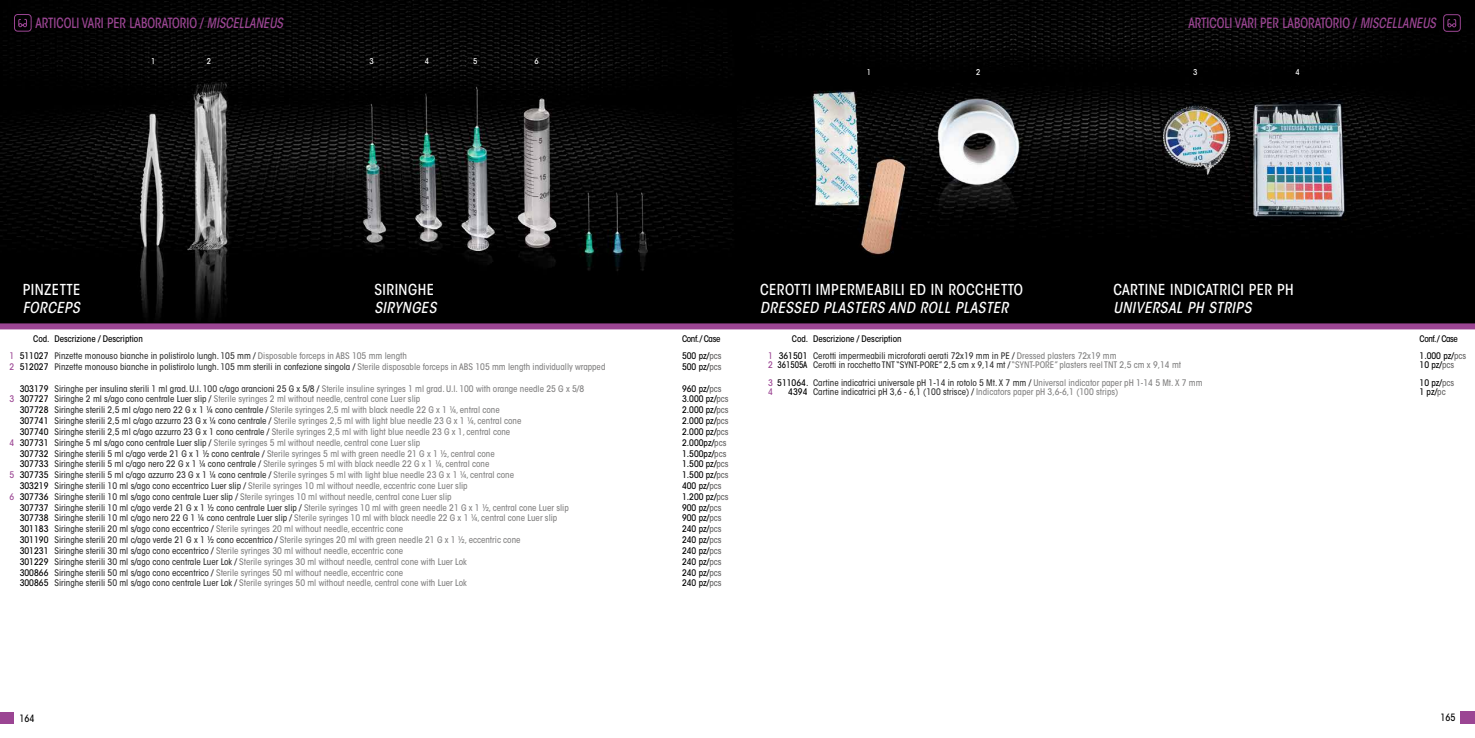
<style>
.page{position:relative;width:1475px;height:738px;background:#fff}
.page>*{position:absolute;margin:0;border:0;box-sizing:border-box;transform-origin:0 0}
.t1{font:500 condensed 15px "ITC Avant Garde Std";letter-spacing:.03em;color:#fff}
.t2{font:italic 500 condensed 15px "ITC Avant Garde Std";letter-spacing:.03em;color:#fff}
.t3{font:500 condensed 14px "ITC Avant Garde Std";color:#9b4593;scale:.9 1}
.t4{font:500 condensed 10px "ITC Avant Garde Std";color:#000;scale:.94 1}
.t5{font:500 condensed 9px/10.8px "ITC Avant Garde Std";color:#646363}
.t6{font:500 condensed 9px/10.8px "ITC Avant Garde Std";color:#000}
.t7{font:500 condensed 9px "ITC Avant Garde Std";letter-spacing:-.04em;color:#000}
.t8{font:500 condensed 9px/9px "ITC Avant Garde Std";color:#9b4593}
.t9{font:500 condensed 8px "ITC Avant Garde Std";color:#fff}
.s1{font-style:italic}
.s2{color:#646363}
.s3{color:#000}
</style>
<div class="page">
<div style="left:0;top:711px;width:14px;height:12px;background:#9b4593"></div>
<div style="left:1460px;top:711px;width:14px;height:12px;background:#9b4593"></div>
<img style="left:0;top:0;width:737px;height:323px">
<svg style="left:737px;top:0;width:737px;height:323px;background:#171717"></svg>
<div style="left:14px;top:14px;width:18px;height:18px;border:1px solid #9b4593;border-radius:3px"></div>
<svg style="left:18px;top:19px;width:10px;height:9px"></svg>
<div style="left:1442px;top:14px;width:18px;height:18px;border:1px solid #9b4593;border-radius:3px"></div>
<svg style="left:1446px;top:19px;width:10px;height:9px"></svg>
<div style="left:0;top:323px;width:1474px;height:6px;background:#9b4593"></div>
<h2 class="t3" style="left:35px;top:14px;width:276px">ARTICOLI VARI PER LABORATORIO / <span class="s1">MISCELLANEUS</span></h2>
<h2 class="t3" style="left:1188px;top:14px;width:276px">ARTICOLI VARI PER LABORATORIO / <span class="s1">MISCELLANEUS</span></h2>
<p class="t9" style="left:151px;top:56px;width:6px">1</p>
<p class="t9" style="left:207px;top:56px;width:6px">2</p>
<p class="t9" style="left:369px;top:56px;width:6px">3</p>
<p class="t9" style="left:425px;top:56px;width:6px">4</p>
<p class="t9" style="left:473px;top:56px;width:6px">5</p>
<p class="t9" style="left:534px;top:56px;width:6px">6</p>
<p class="t9" style="left:866px;top:67px;width:6px">1</p>
<p class="t9" style="left:975px;top:67px;width:6px">2</p>
<p class="t9" style="left:1193px;top:67px;width:6px">3</p>
<p class="t9" style="left:1295px;top:67px;width:6px">4</p>
<h1 class="t1" style="left:374px;top:280px;width:61px">SIRINGHE</h1>
<h1 class="t2" style="left:374px;top:298px;width:63px">SIRYNGES</h1>
<p class="t6" style="left:54px;top:350px;width:552px">Pinzette monouso bianche in polistirolo lungh. 105 mm / <span class="s2">Disposable forceps in ABS 105 mm length<br></span>Pinzette monouso bianche in polistirolo lungh. 105 mm sterili in confezione singola / <span class="s2">Sterile disposable forceps in ABS 105 mm length individually wrapped</span></p>
<p class="t5" style="left:54px;top:382px;width:531px"><span class="s3">Siringhe per insulina sterili 1 ml grad. U.l. 100 c/ago arancioni 25 G x 5/8 /</span> Sterile insuline syringes 1 ml grad. U.l. 100 with orange needle 25 G x 5/8<br><span class="s3">Siringhe 2 ml s/ago cono centrale Luer slip /</span> Sterile syringes 2 ml without needle, central cone Luer slip<br><span class="s3">Siringhe sterili 2,5 ml c/ago nero 22 G x 1 1/4 cono centrale /</span> Sterile syringes 2,5 ml with black needle 22 G x 1 ¼, entral cone<br><span class="s3">Siringhe sterili 2,5 ml c/ago azzurro 23 G x 1/4 cono centrale /</span> Sterile syringes 2,5 ml with light blue needle 23 G x 1 ¼, central cone<br><span class="s3">Siringhe sterili 2,5 ml c/ago azzurro 23 G x 1 cono centrale /</span> Sterile syringes 2,5 ml with light blue needle 23 G x 1, central cone<br><span class="s3">Siringhe 5 ml s/ago cono centrale Luer slip /</span> Sterile syringes 5 ml without needle, central cone Luer slip<br><span class="s3">Siringhe sterili 5 ml c/ago verde 21 G x 1 1/2 cono centrale /</span> Sterile syringes 5 ml with green needle 21 G x 1 ½, central cone<br><span class="s3">Siringhe sterili 5 ml c/ago nero 22 G x 1 1/4 cono centrale /</span> Sterile syringes 5 ml with black needle 22 G x 1 ¼, central cone<br><span class="s3">Siringhe sterili 5 ml c/ago azzurro 23 G x 1 1/4 cono centrale /</span> Sterile syringes 5 ml with light blue needle 23 G x 1 ¼, central cone<br><span class="s3">Siringhe sterili 10 ml s/ago cono eccentrico Luer slip /</span> Sterile syringes 10 ml without needle, eccentric cone Luer slip<br><span class="s3">Siringhe sterili 10 ml s/ago cono centrale Luer slip /</span> Sterile syringes 10 ml without needle, central cone Luer slip<br><span class="s3">Siringhe sterili 10 ml c/ago verde 21 G x 1 1/2 cono centrale Luer slip /</span> Sterile syringes 10 ml with green needle 21 G x 1 ½, central cone Luer slip <span class="s3">Siringhe sterili 10 ml c/ago nero 22 G 1 1/4 cono centrale Luer slip /</span> Sterile syringes 10 ml with black needle 22 G x 1 ¼, central cone Luer slip <span class="s3">Siringhe sterili 20 ml s/ago cono eccentrico /</span> Sterile syringes 20 ml without needle, eccentric cone<br><span class="s3">Siringhe sterili 20 ml c/ago verde 21 G x 1 1/2 cono eccentrico /</span> Sterile syringes 20 ml with green needle 21 G x 1 ½, eccentric cone<br><span class="s3">Siringhe sterili 30 ml s/ago cono eccentrico /</span> Sterile syringes 30 ml without needle, eccentric cone<br><span class="s3">Siringhe sterili 30 ml s/ago cono centrale Luer Lok /</span> Sterile syringes 30 ml without needle, central cone with Luer Lok<br><span class="s3">Siringhe sterili 50 ml s/ago cono eccentrico /</span> Sterile syringes 50 ml without needle, eccentric cone<br><span class="s3">Siringhe sterili 50 ml s/ago cono centrale Luer Lok /</span> Sterile syringes 50 ml without needle, central cone with Luer Lok</p>
<h1 class="t1" style="left:760px;top:280px;width:264px">CEROTTI IMPERMEABILI ED IN ROCCHETTO</h1>
<h1 class="t2" style="left:760px;top:298px;width:250px">DRESSED PLASTERS AND ROLL PLASTER</h1>
<h1 class="t1" style="left:1113px;top:280px;width:182px">CARTINE INDICATRICI PER PH</h1>
<h1 class="t2" style="left:1113px;top:298px;width:139px">UNIVERSAL PH STRIPS</h1>
<p class="t6" style="left:813px;top:351px;width:369px;line-height:9px">Cerotti impermeabili microforati aerati 72x19 mm in PE / <span class="s2">Dressed plasters 72x19 mm<br></span>Cerotti in rocchetto TNT “SYNT-PORE” 2,5 cm x 9,14 mt / <span class="s2">“SYNT-PORE” plasters reel TNT 2,5 cm x 9,14 mt</span></p>
<p class="t6" style="left:813px;top:378px;width:391px;line-height:9px">Cartine indicatrici universale pH 1-14 in rotolo 5 Mt. X 7 mm / <span class="s2">Universal indicator paper pH 1-14 5 Mt. X 7 mm<br></span>Cartine indicatrici pH 3,6 - 6,1 (100 strisce) / <span class="s2">Indicators paper pH 3,6-6,1 (100 strips)</span></p>
<h1 class="t1" style="left:23px;top:280px;width:59px">PINZETTE</h1>
<h1 class="t2" style="left:23px;top:298px;width:59px">FORCEPS</h1>
<p class="t6" style="left:54px;top:333px;width:90px">Descrizione / Description</p>
<p class="t7" style="left:682px;top:333px;width:40px">Conf. / Case</p>
<p class="t6" style="left:813px;top:333px;width:90px">Descrizione / Description</p>
<p class="t7" style="left:1419px;top:333px;width:40px">Conf. / Case</p>
<p class="t6" style="left:33px;top:333px;width:18px">Cod.</p>
<p class="t6" style="left:791px;top:333px;width:18px">Cod.</p>
<p class="t6" style="left:20px;top:350px;width:30px">511027<br>512027</p>
<p class="t6" style="left:20px;top:382px;width:30px;text-align:justify">303179<br>307727<br>307728<br>307741<br>307740<br>307731<br>307732<br>307733<br>307735<br>303219<br>307736<br>307737<br>307738<br>301183<br>301190<br>301231<br>301229<br>300866<br>300865</p>
<p class="t6" style="left:682px;top:350px;width:41px">500 pz/<span class="s2">pcs<br></span>500 pz/<span class="s2">pcs</span></p>
<p class="t6" style="left:682px;top:382px;width:48px">960 pz/<span class="s2">pcs<br></span>3.000 pz/<span class="s2">pcs<br></span>2.000 pz/<span class="s2">pcs<br></span>2.000 pz/<span class="s2">pcs<br></span>2.000 pz/<span class="s2">pcs<br></span>2.000pz/<span class="s2">pcs<br></span>1.500pz/<span class="s2">pcs<br></span>1.500 pz/<span class="s2">pcs<br></span>1.500 pz/<span class="s2">pcs<br></span>400 pz/<span class="s2">pcs<br></span>1.200 pz/<span class="s2">pcs<br></span>900 pz/<span class="s2">pcs<br></span>900 pz/<span class="s2">pcs<br></span>240 pz/<span class="s2">pcs<br></span>240 pz/<span class="s2">pcs<br></span>240 pz/<span class="s2">pcs<br></span>240 pz/<span class="s2">pcs<br></span>240 pz/<span class="s2">pcs<br></span>240 pz/<span class="s2">pcs</span></p>
<p class="t6" style="left:777px;top:351px;width:32px;line-height:9px">361501<br>361505A</p>
<p class="t6" style="left:777px;top:378px;width:33px;line-height:9px;text-align:right">511064.<br>4394</p>
<p class="t6" style="left:1419px;top:351px;width:48px;line-height:9px">1.000 pz/<span class="s2">pcs<br></span>10 pz/<span class="s2">pcs</span></p>
<p class="t6" style="left:1419px;top:378px;width:36px;line-height:9px">10 pz/<span class="s2">pcs<br></span>1 pz/<span class="s2">pc</span></p>
<p class="t8" style="left:9px;top:350px;width:6px;line-height:10.8px">1<br>2</p>
<p class="t8" style="left:9px;top:394px;width:6px">3</p>
<p class="t8" style="left:9px;top:437px;width:6px">4</p>
<p class="t8" style="left:9px;top:470px;width:6px">5</p>
<p class="t8" style="left:9px;top:491px;width:6px">6</p>
<p class="t8" style="left:768px;top:351px;width:6px">1<br>2</p>
<p class="t8" style="left:768px;top:378px;width:6px">3<br>4</p>
<p class="t4" style="left:19px;top:711px;width:17px">164</p>
<p class="t4" style="left:1440px;top:711px;width:17px">165</p>
</div>
